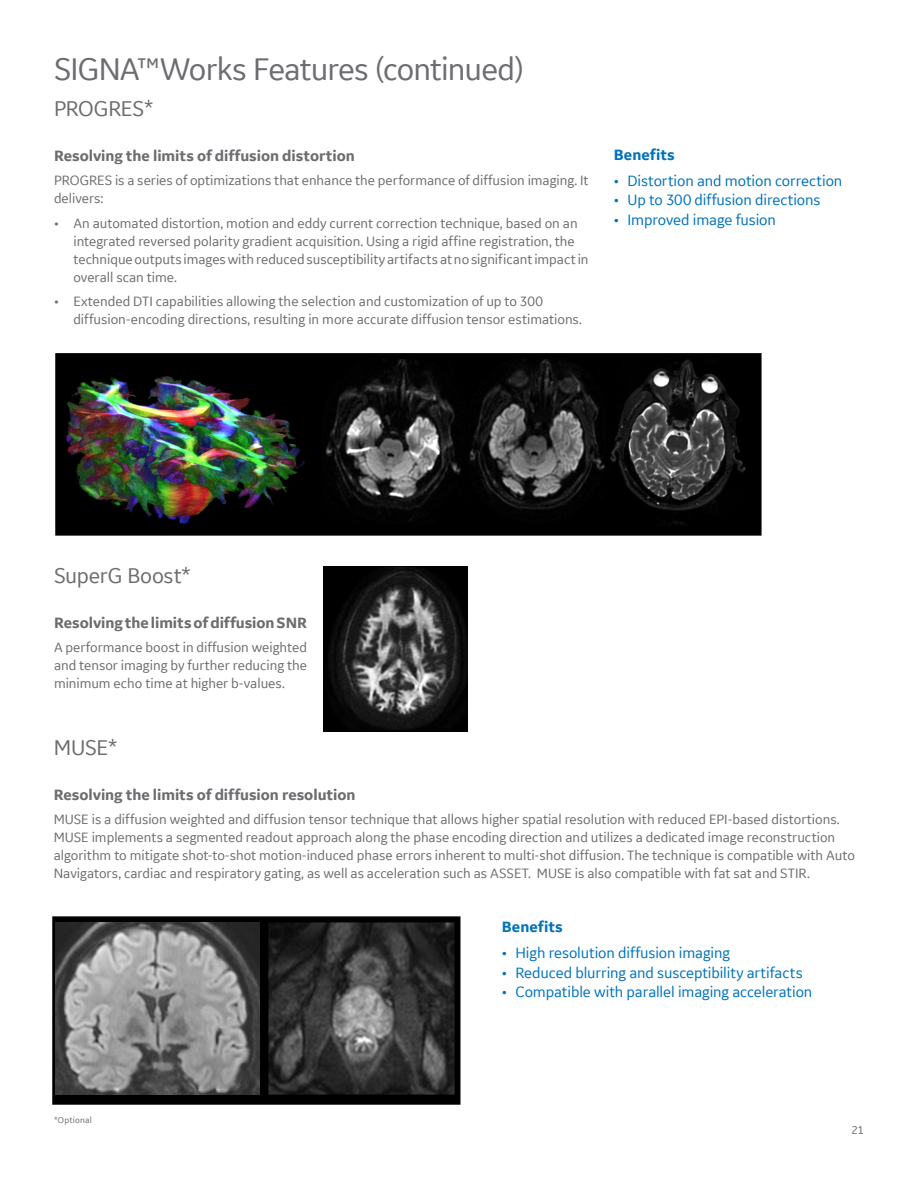
<style>
.page{position:relative;width:918px;height:1188px;background:#fff}
.page>*{position:absolute;margin:0;border:0;box-sizing:border-box;transform-origin:0 0}
._22pt_25-subhead{font:33px "GE Inspira Sans";letter-spacing:-.025em;color:#6c6d70}
._15pt_16-body_subhea{font:22.5px "GE Inspira Sans";letter-spacing:-.01em;color:#6c6d70}
.t1{font:15.75px "GE Inspira Sans";letter-spacing:-.005em;color:#0072bc}
._10_5pt_12_body_sub{font:700 15.75px "GE Inspira Sans";letter-spacing:-.005em;color:#6c6d70}
._10_5pt_13-callout_s{font:700 15.75px "GE Inspira Sans";color:#0072bc}
._9_5pt_12-body_text{font:14.25px/18px "GE Inspira Sans";color:#6c6d70}
.t2{font:12px "GE Inspira Sans";color:#6c6d70}
._6pt_7_5-legal_footn{font:9px "GE Inspira Sans";letter-spacing:.02em;color:#6c6d70}
</style>
<div class="page">
<div style="left:55px;top:353px;width:707px;height:183px;background:#000;border:2px solid #000"></div>
<img style="left:325px;top:359px;width:421px;height:166px">
<img style="left:66px;top:376px;width:239px;height:148px">
<div style="left:52px;top:916px;width:408px;height:189px;background:#000;border:1px solid #000"></div>
<img style="left:55px;top:922px;width:205px;height:173px">
<img style="left:268px;top:922px;width:187px;height:173px">
<img style="left:324px;top:566px;width:143px;height:165px">
<p class="_22pt_25-subhead" style="left:54px;top:48px;width:472px">SIGNA™Works Features (continued)</p>
<p class="_15pt_16-body_subhea" style="left:54px;top:94px;width:101px">PROGRES*</p>
<p class="_10_5pt_12_body_sub" style="left:54px;top:146px;width:302px">Resolving the limits of diffusion distortion</p>
<p class="_9_5pt_12-body_text" style="left:54px;top:171px;width:536px">PROGRES is a series of optimizations that enhance the performance of diffusion imaging. It delivers:</p>
<p class="_9_5pt_12-body_text" style="left:73px;top:214px;width:517px;text-indent:-19px">• An automated distortion, motion and eddy current correction technique, based on an integrated reversed polarity gradient acquisition. Using a rigid affine registration, the technique outputs images with reduced susceptibility artifacts at no significant impact in overall scan time.</p>
<p class="_9_5pt_12-body_text" style="left:73px;top:292px;width:510px;text-indent:-19px">• Extended DTI capabilities allowing the selection and customization of up to 300 diffusion-encoding directions, resulting in more accurate diffusion tensor estimations.</p>
<p class="_10_5pt_13-callout_s" style="left:614px;top:145px;width:62px">Benefits</p>
<p class="t1" style="left:614px;top:171px;width:230px">• Distortion and motion correction</p>
<p class="t1" style="left:614px;top:190px;width:208px">• Up to 300 diffusion directions</p>
<p class="t1" style="left:614px;top:210px;width:164px">• Improved image fusion</p>
<p class="_15pt_16-body_subhea" style="left:54px;top:561px;width:138px">SuperG Boost*</p>
<p class="_10_5pt_12_body_sub" style="left:54px;top:613px;width:255px">Resolving the limits of diffusion SNR</p>
<p class="_9_5pt_12-body_text" style="left:54px;top:638px;width:255px;text-align:justify">A performance boost in diffusion weighted and tensor imaging by further reducing the minimum echo time at higher b-values.</p>
<p class="_15pt_16-body_subhea" style="left:54px;top:734px;width:65px">MUSE*</p>
<p class="_10_5pt_12_body_sub" style="left:54px;top:785px;width:303px">Resolving the limits of diffusion resolution</p>
<p class="_9_5pt_12-body_text" style="left:54px;top:810px;width:803px">MUSE is a diffusion weighted and diffusion tensor technique that allows higher spatial resolution with reduced EPI-based distortions.<br>MUSE implements a segmented readout approach along the phase encoding direction and utilizes a dedicated image reconstruction algorithm to mitigate shot-to-shot motion-induced phase errors inherent to multi-shot diffusion. The technique is compatible with Auto Navigators, cardiac and respiratory gating, as well as acceleration such as ASSET. MUSE is also compatible with fat sat and STIR.</p>
<p class="_6pt_7_5-legal_footn" style="left:54px;top:1114px;width:39px">*Optional</p>
<p class="_10_5pt_13-callout_s" style="left:502px;top:917px;width:62px">Benefits</p>
<p class="t1" style="left:502px;top:943px;width:230px">• High resolution diffusion imaging</p>
<p class="t1" style="left:502px;top:963px;width:302px">• Reduced blurring and susceptibility artifacts</p>
<p class="t1" style="left:502px;top:982px;width:312px">• Compatible with parallel imaging acceleration</p>
<p class="t2" style="left:851px;top:1123px;width:14px">21</p>
</div>
